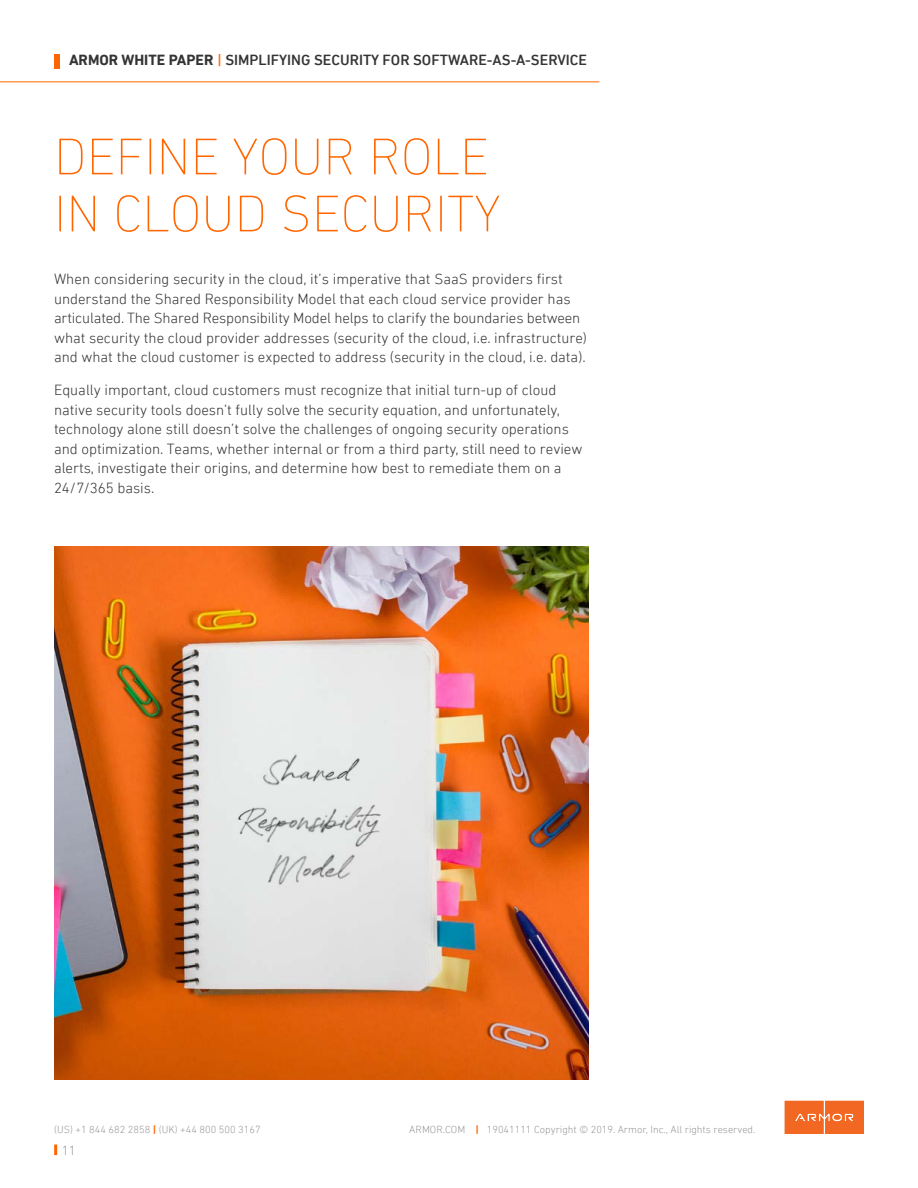
<style>
.page{position:relative;width:918px;height:1188px;background:#fff}
.page>*{position:absolute;margin:0;border:0;box-sizing:border-box;transform-origin:0 0}
.t1{font:200 52.5px/57px "DIN Next LT Pro";color:#f60}
.t2{font:300 15px/19.5px "DIN Next LT Pro";color:#343434}
.t3{font:500 15px "DIN Next LT Pro";color:#343434}
.t4{font:300 13.5px "DIN Next LT Pro";color:#999}
.t5{font:300 10.5px "DIN Next LT Pro";color:#999}
.s1{font-weight:700}
.s2{color:#f60}
.s3{font-weight:700;color:#f60}
</style>
<div class="page">
<svg style="left:54px;top:1144px;width:3px;height:11px"></svg>
<div style="left:54px;top:54px;width:5px;height:14px;background:#f60"></div>
<hr style="left:0;top:82px;width:599px;height:1px;background:#f60">
<svg style="left:785px;top:1101px;width:79px;height:33px;background:#f27131"></svg>
<img style="left:54px;top:547px;width:534px;height:533px">
<img style="left:228px;top:739px;width:164px;height:163px">
<p class="t3" style="left:69px;top:51px;width:520px"><span class="s1">ARMOR WHITE PAPER</span> <span class="s2">|</span> SIMPLIFYING SECURITY FOR SOFTWARE-AS-A-SERVICE</p>
<h1 class="t1" style="left:54px;top:128px;width:448px">DEFINE YOUR ROLE<br>IN CLOUD SECURITY</h1>
<p class="t2" style="left:54px;top:269px;width:535px">When considering security in the cloud, it’s imperative that SaaS providers first understand the Shared Responsibility Model that each cloud service provider has articulated. The Shared Responsibility Model helps to clarify the boundaries between what security the cloud provider addresses (security of the cloud, i.e. infrastructure) and what the cloud customer is expected to address (security in the cloud, i.e. data).</p>
<p class="t2" style="left:54px;top:380px;width:530px">Equally important, cloud customers must recognize that initial turn-up of cloud native security tools doesn’t fully solve the security equation, and unfortunately, technology alone still doesn’t solve the challenges of ongoing security operations and optimization. Teams, whether internal or from a third party, still need to review alerts, investigate their origins, and determine how best to remediate them on a 24/7/365 basis.</p>
<p class="t5" style="left:54px;top:1124px;width:208px">(US) +1 844 682 2858 <span class="s3">|</span> (UK) +44 800 500 3167</p>
<p class="t4" style="left:62px;top:1142px;width:16px">11</p>
<p class="t5" style="left:409px;top:1124px;width:348px">ARMOR.COM <span class="s3">|</span> 19041111 Copyright © 2019. Armor, Inc., All rights reserved.</p>
</div>
